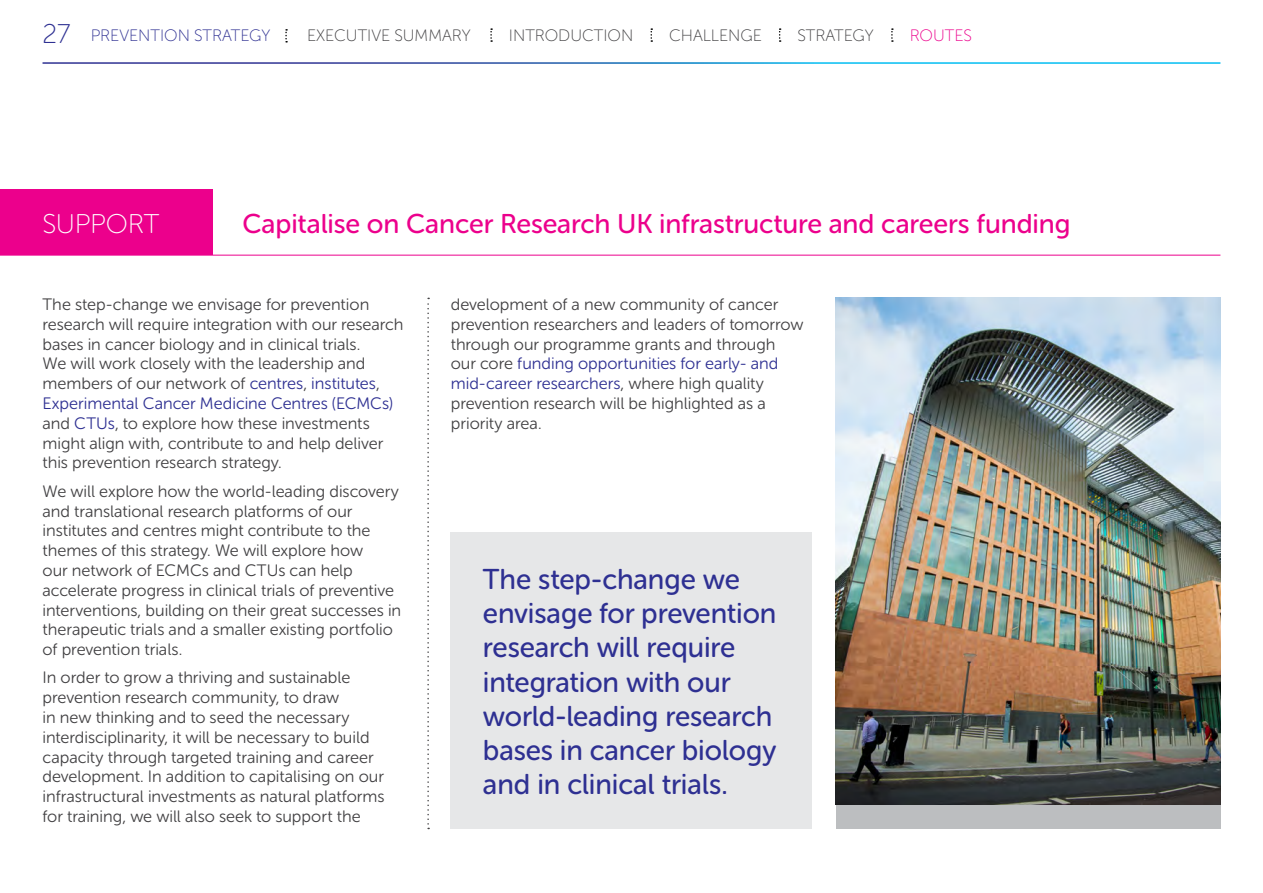
<style>
.page{position:relative;width:1263px;height:893px;background:#fff}
.page>*{position:absolute;margin:0;border:0;box-sizing:border-box;transform-origin:0 0}
.t1{font:28.5px/34.2px "Museo Sans Rounded 500";letter-spacing:-.005em;color:#2e3092}
.Sub_heading_2__H3{font:27px "Museo Sans Rounded 500";letter-spacing:-.005em;color:#ec008c}
.Sub_heading__H3{font:27px "Museo Sans Rounded 100";letter-spacing:-.01em;color:#fff}
.Body_copy__P{font:16.5px/19.8px "Museo Sans Rounded 300";color:#414042}
.t2{font:16.5px "Museo Sans Rounded 100";color:#414042}
.t3{font:16.5px "Museo Sans Rounded 100";color:#2e3092}
.t4{font:16.5px "Museo Sans Rounded 100";color:#ec008c}
.s1{font-size:27px}
.s2{color:#2e3092}
</style>
<div class="page">
<svg style="left:285px;top:29px;width:2px;height:14px"></svg>
<svg style="left:490px;top:28px;width:2px;height:14px"></svg>
<svg style="left:650px;top:28px;width:2px;height:14px"></svg>
<svg style="left:779px;top:28px;width:2px;height:14px"></svg>
<svg style="left:891px;top:28px;width:2px;height:14px"></svg>
<div style="left:0;top:189px;width:213px;height:66px;background:#ec008c"></div>
<hr style="left:0;top:255px;width:1220px;height:1px;background:#ec008c">
<svg style="left:427px;top:298px;width:2px;height:531px"></svg>
<div style="left:451px;top:533px;width:361px;height:296px;background:#e6e7e8"></div>
<div style="left:836px;top:298px;width:384px;height:531px;background:#bcbec0"></div>
<img style="left:836px;top:298px;width:384px;height:507px">
<p class="t3" style="left:43px;top:27px;width:230px"><span class="s1">27</span> PREVENTION STRATEGY</p>
<p class="t2" style="left:307px;top:26px;width:165px">EXECUTIVE SUMMARY</p>
<p class="t2" style="left:509px;top:26px;width:126px">INTRODUCTION</p>
<p class="t2" style="left:669px;top:26px;width:94px">CHALLENGE</p>
<p class="t2" style="left:797px;top:26px;width:78px">STRATEGY</p>
<p class="t4" style="left:910px;top:26px;width:64px">ROUTES</p>
<h3 class="Sub_heading__H3" style="left:43px;top:209px;width:118px">SUPPORT</h3>
<h3 class="Sub_heading_2__H3" style="left:242px;top:209px;width:830px">Capitalise on Cancer Research UK infrastructure and careers funding</h3>
<p class="Body_copy__P" style="left:43px;top:295px;width:362px">The step-change we envisage for prevention research will require integration with our research bases in cancer biology and in clinical trials.<br>We will work closely with the leadership and members of our network of <span class="s2">centres</span>, <span class="s2">institutes</span>, <span class="s2">Experimental Cancer Medicine Centres (ECMCs) </span>and <span class="s2">CTUs</span>, to explore how these investments might align with, contribute to and help deliver this prevention research strategy.</p>
<p class="Body_copy__P" style="left:43px;top:481px;width:360px">We will explore how the world-leading discovery and translational research platforms of our institutes and centres might contribute to the themes of this strategy. We will explore how<br>our network of ECMCs and CTUs can help accelerate progress in clinical trials of preventive interventions, building on their great successes in therapeutic trials and a smaller existing portfolio of prevention trials.</p>
<p class="Body_copy__P" style="left:43px;top:668px;width:343px">In order to grow a thriving and sustainable prevention research community, to draw<br>in new thinking and to seed the necessary interdisciplinarity, it will be necessary to build capacity through targeted training and career development. In addition to capitalising on our infrastructural investments as natural platforms for training, we will also seek to support the</p>
<p class="Body_copy__P" style="left:451px;top:295px;width:354px">development of a new community of cancer prevention researchers and leaders of tomorrow through our programme grants and through our core <span class="s2">funding opportunities for early- and mid-career researchers</span>, where high quality prevention research will be highlighted as a priority area.</p>
<h1 class="t1" style="left:483px;top:562px;width:295px">The step-change we envisage for prevention research will require integration with our world-leading research bases in cancer biology and in clinical trials.</h1>
</div>
